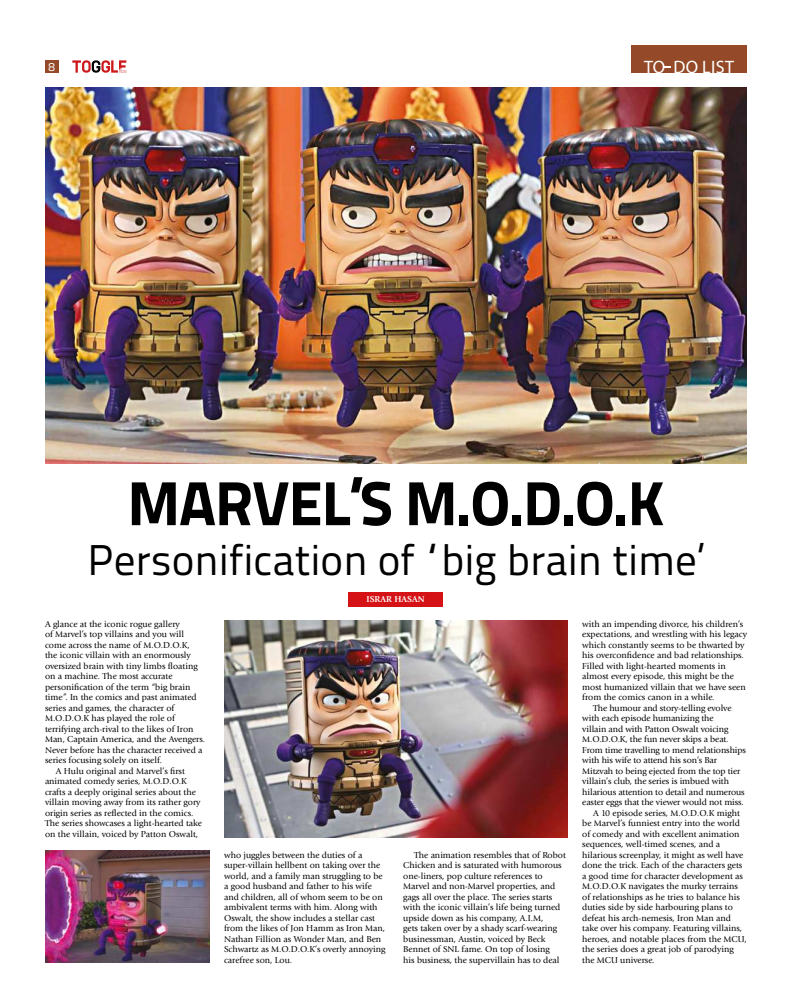
<style>
.page{position:relative;width:792px;height:1008px;background:#fff}
.page>*{position:absolute;margin:0;border:0;box-sizing:border-box;transform-origin:0 0}
.t1{font:800 62px "Titillium Text 22 L";letter-spacing:-.02em;color:#000}
.t2{font:43px "Titillium Text 22 L";color:#000}
.t3{font:18px "Myriad Pro";letter-spacing:.02em;color:#fff}
.t4{font:12px "Titillium Text 22 L";color:#fff}
.t5{font:9px/10.5px "Giovanni Std";color:#000}
.t6{font:700 9px "Giovanni Std";color:#fff}
</style>
<div class="page">
<svg style="left:72px;top:60px;width:54px;height:13px"></svg>
<div style="left:45px;top:60px;width:14px;height:13px;background:#944a28"></div>
<div style="left:631px;top:45px;width:116px;height:28px;background:#944a28"></div>
<img style="left:45px;top:87px;width:702px;height:376px">
<img style="left:45px;top:851px;width:165px;height:112px">
<img style="left:224px;top:620px;width:344px;height:218px">
<div style="left:349px;top:592px;width:94px;height:14px;background:#d51317"></div>
<h3 class="t4" style="left:49px;top:62px;width:8px">68</h3>
<h3 class="t3" style="left:644px;top:56px;width:91px">TO DO LIST</h3>
<h1 class="t1" style="left:127px;top:468px;width:539px">MARVEL’S M.O.D.O.K</h1>
<h2 class="t2" style="left:88px;top:543px;width:618px">Personification of “big brain time’</h2>
<p class="t6" style="left:367px;top:594px;width:59px">ISRAR HASAN</p>
<p class="t5" style="left:45px;top:619px;width:136px">A glance at the iconic rogue gallery</p>
<p class="t5" style="left:45px;top:630px;width:141px">of Marvel’s top villains and you will</p>
<p class="t5" style="left:45px;top:640px;width:146px">come across the name of M.O.D.O.K,</p>
<p class="t5" style="left:45px;top:651px;width:147px">the iconic villain with an enormously</p>
<p class="t5" style="left:45px;top:661px;width:154px">oversized brain with tiny limbs floating</p>
<p class="t5" style="left:45px;top:672px;width:129px">on a machine. The most accurate</p>
<p class="t5" style="left:45px;top:682px;width:147px">personification of the term “big brain</p>
<p class="t5" style="left:45px;top:693px;width:153px">time”. In the comics and past animated</p>
<p class="t5" style="left:45px;top:703px;width:131px">series and games, the character of</p>
<p class="t5" style="left:45px;top:714px;width:131px">M.O.D.O.K has played the role of</p>
<p class="t5" style="left:45px;top:724px;width:150px">terrifying arch-rival to the likes of Iron</p>
<p class="t5" style="left:45px;top:735px;width:162px">Man, Captain America, and the Avengers.</p>
<p class="t5" style="left:45px;top:745px;width:159px">Never before has the character received a</p>
<p class="t5" style="left:45px;top:756px;width:119px">series focusing solely on itself.</p>
<p class="t5" style="left:56px;top:766px;width:131px">A Hulu original and Marvel’s first</p>
<p class="t5" style="left:45px;top:777px;width:143px">animated comedy series, M.O.D.O.K</p>
<p class="t5" style="left:45px;top:787px;width:152px">crafts a deeply original series about the</p>
<p class="t5" style="left:45px;top:798px;width:157px">villain moving away from its rather gory</p>
<p class="t5" style="left:45px;top:808px;width:150px">origin series as reflected in the comics.</p>
<p class="t5" style="left:45px;top:819px;width:159px">The series showcases a light-hearted take</p>
<p class="t5" style="left:45px;top:829px;width:155px">on the villain, voiced by Patton Oswalt,</p>
<p class="t5" style="left:224px;top:850px;width:163px">who juggles between the duties of a super-villain hellbent on taking over the world, and a family man struggling to be a good husband and father to his wife and children, all of whom seem to be on ambivalent terms with him. Along with Oswalt, the show includes a stellar cast from the likes of Jon Hamm as Iron Man, Nathan Fillion as Wonder Man, and Ben Schwartz as M.O.D.O.K’s overly annoying carefree son, Lou.</p>
<p class="t5" style="left:403px;top:850px;width:164px;text-indent:11px">The animation resembles that of Robot Chicken and is saturated with humorous one-liners, pop culture references to Marvel and non-Marvel properties, and gags all over the place. The series starts with the iconic villain’s life being turned upside down as his company, A.I.M,<br>gets taken over by a shady scarf-wearing businessman, Austin, voiced by Beck Bennet of SNL fame. On top of losing<br>his business, the supervillain has to deal</p>
<p class="t5" style="left:582px;top:619px;width:163px">with an impending divorce, his children’s</p>
<p class="t5" style="left:582px;top:630px;width:166px">expectations, and wrestling with his legacy</p>
<p class="t5" style="left:582px;top:640px;width:164px">which constantly seems to be thwarted by</p>
<p class="t5" style="left:582px;top:651px;width:163px">his overconfidence and bad relationships.</p>
<p class="t5" style="left:582px;top:661px;width:145px">Filled with light-hearted moments in</p>
<p class="t5" style="left:582px;top:672px;width:153px">almost every episode, this might be the</p>
<p class="t5" style="left:582px;top:682px;width:165px">most humanized villain that we have seen</p>
<p class="t5" style="left:582px;top:693px;width:134px">from the comics canon in a while.</p>
<p class="t5" style="left:593px;top:703px;width:140px">The humour and story-telling evolve</p>
<p class="t5" style="left:582px;top:714px;width:133px">with each episode humanizing the</p>
<p class="t5" style="left:582px;top:724px;width:148px">villain and with Patton Oswalt voicing</p>
<p class="t5" style="left:582px;top:735px;width:148px">M.O.D.O.K, the fun never skips a beat.</p>
<p class="t5" style="left:582px;top:745px;width:165px">From time travelling to mend relationships</p>
<p class="t5" style="left:582px;top:756px;width:136px">with his wife to attend his son’s Bar</p>
<p class="t5" style="left:582px;top:766px;width:160px">Mitzvah to being ejected from the top tier</p>
<p class="t5" style="left:582px;top:777px;width:148px">villain’s club, the series is imbued with</p>
<p class="t5" style="left:582px;top:787px;width:164px">hilarious attention to detail and numerous</p>
<p class="t5" style="left:582px;top:798px;width:163px">easter eggs that the viewer would not miss.</p>
<p class="t5" style="left:593px;top:808px;width:149px">A 10 episode series, M.O.D.O.K might</p>
<p class="t5" style="left:582px;top:819px;width:159px">be Marvel’s funniest entry into the world</p>
<p class="t5" style="left:582px;top:829px;width:159px">of comedy and with excellent animation</p>
<p class="t5" style="left:582px;top:840px;width:140px">sequences, well-timed scenes, and a</p>
<p class="t5" style="left:582px;top:850px;width:163px">hilarious screenplay, it might as well have</p>
<p class="t5" style="left:582px;top:861px;width:162px">done the trick. Each of the characters gets</p>
<p class="t5" style="left:582px;top:871px;width:162px">a good time for character development as</p>
<p class="t5" style="left:582px;top:882px;width:157px">M.O.D.O.K navigates the murky terrains</p>
<p class="t5" style="left:582px;top:892px;width:159px">of relationships as he tries to balance his</p>
<p class="t5" style="left:582px;top:903px;width:152px">duties side by side harbouring plans to</p>
<p class="t5" style="left:582px;top:913px;width:150px">defeat his arch-nemesis, Iron Man and</p>
<p class="t5" style="left:582px;top:924px;width:161px">take over his company. Featuring villains,</p>
<p class="t5" style="left:582px;top:934px;width:166px">heroes, and notable places from the MCU,</p>
<p class="t5" style="left:582px;top:945px;width:153px">the series does a great job of parodying</p>
<p class="t5" style="left:582px;top:955px;width:74px">the MCU universe.</p>
</div>
